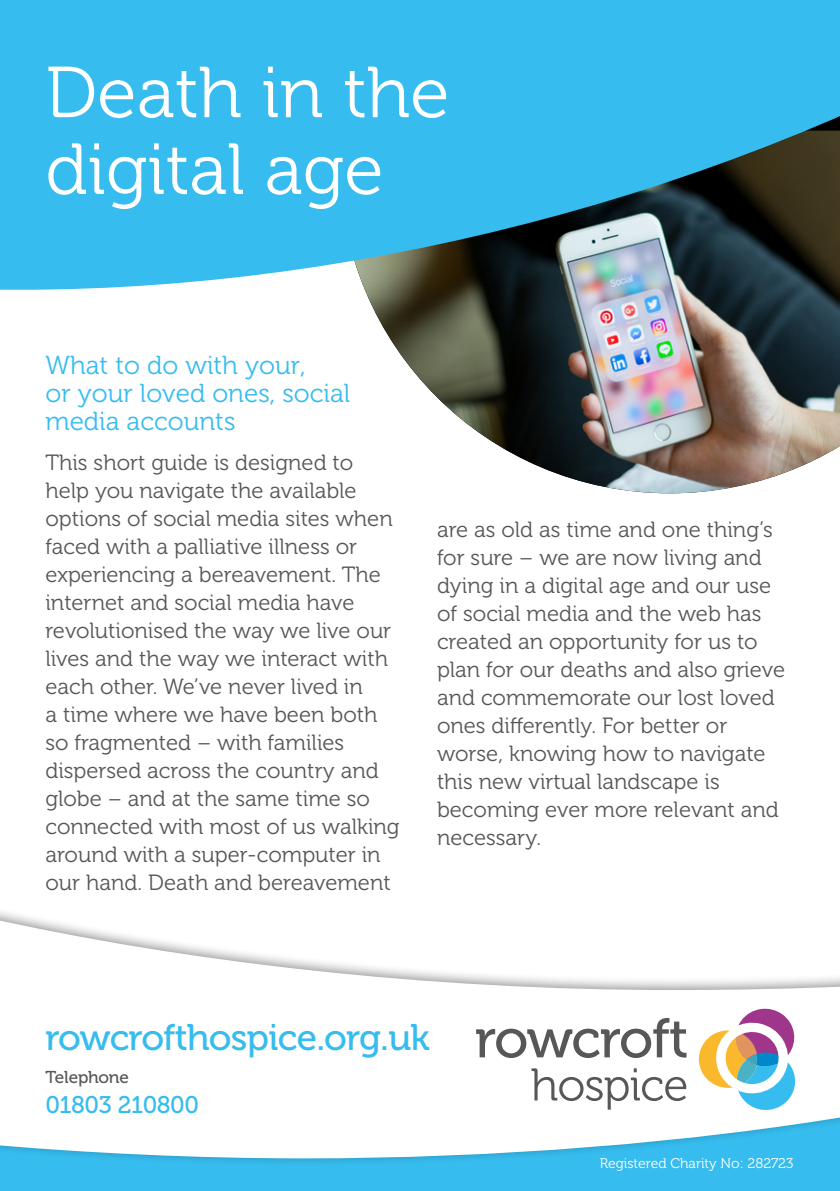
<style>
.page{position:relative;width:840px;height:1191px;background:#fff}
.page>*{position:absolute;margin:0;border:0;box-sizing:border-box;transform-origin:0 0}
.t1{font:72px/76.8px "Museo 300";color:#fff}
.t2{font:36.8px "Museo 500";letter-spacing:-.02em;color:#36bcee}
.Sub_Head{font:26px/28px "Museo 300";color:#36bcee}
.t3{font:24px "Museo 500";letter-spacing:-.02em;color:#36bcee}
.Body{font:22px/28px "Museo 300";color:#575756}
.t4{font:17.2px "Museo 500";letter-spacing:-.01em;color:#575756}
.t5{font:14px "Museo 300";color:#fff}
</style>
<div class="page">
<div style="left:0;top:1100px;width:839px;height:91px;background:#36bcee"></div>
<div style="left:0;top:903px;width:839px;height:263px;background:#000;opacity:.4"></div>
<svg style="left:0;top:916px;width:839px;height:242px"></svg>
<svg style="left:476px;top:1018px;width:210px;height:40px"></svg>
<svg style="left:531px;top:1068px;width:155px;height:41px"></svg>
<svg style="left:694px;top:1007px;width:104px;height:103px"></svg>
<img style="left:368px;top:297px;width:471px;height:196px">
<svg style="left:0;top:0;width:839px;height:297px;background:#3ca7cd"></svg>
<p class="t1" style="left:45px;top:55px;width:405px">Death in the digital age</p>
<p class="Sub_Head" style="left:45px;top:352px;width:306px">What to do with your,<br>or your loved ones, social media accounts</p>
<p class="Body" style="left:45px;top:448px;width:355px">This short guide is designed to help you navigate the available options of social media sites when faced with a palliative illness or experiencing a bereavement. The internet and social media have revolutionised the way we live our lives and the way we interact with each other. We’ve never lived in<br>a time where we have been both so fragmented – with families dispersed across the country and globe – and at the same time so connected with most of us walking around with a super-computer in our hand. Death and bereavement</p>
<p class="Body" style="left:437px;top:516px;width:349px">are as old as time and one thing’s for sure – we are now living and dying in a digital age and our use of social media and the web has created an opportunity for us to plan for our deaths and also grieve and commemorate our lost loved ones differently. For better or worse, knowing how to navigate this new virtual landscape is becoming ever more relevant and necessary.</p>
<h2 class="t2" style="left:45px;top:1017px;width:385px">rowcrofthospice.org.uk</h2>
<p class="t4" style="left:45px;top:1068px;width:85px">Telephone</p>
<p class="t3" style="left:45px;top:1091px;width:155px">01803 210800</p>
<p class="t5" style="left:599px;top:1155px;width:195px">Registered Charity No: 282723</p>
</div>
